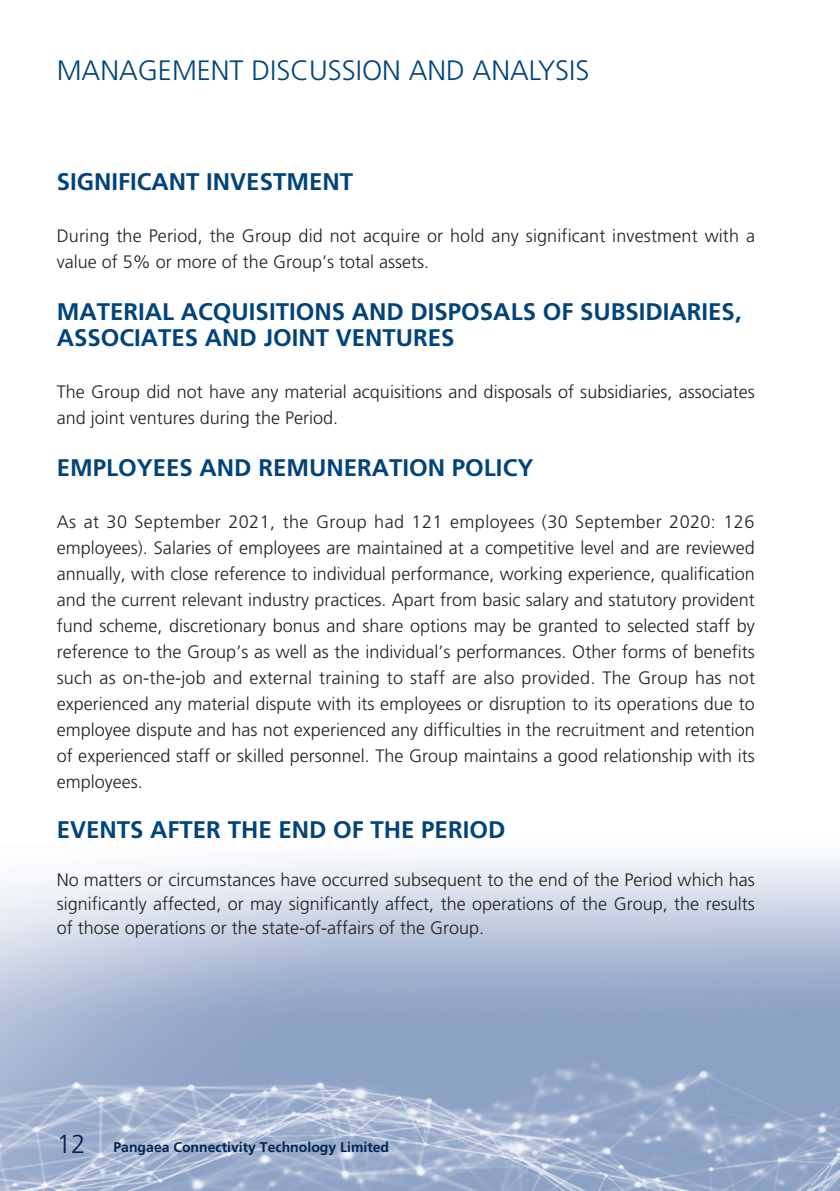
<style>
.page{position:relative;width:840px;height:1191px;background:#fff}
.page>*{position:absolute;margin:0;border:0;box-sizing:border-box;transform-origin:0 0}
.t1{font:300 28px "Frutiger LT Std";color:#00447b}
._01_H1{font:700 24px/26px "Frutiger LT Std";color:#00447b}
._00_txt{font:300 18px/26px "Frutiger LT Std";color:#231f20}
.t2{font:700 14px "Frutiger LT Std";color:#002350}
.s1{font-weight:300;font-size:26px}
</style>
<div class="page">
<img style="left:0;top:857px;width:839px;height:334px">
<h1 class="t1" style="left:57px;top:54px;width:534px">MANAGEMENT DISCUSSION AND ANALYSIS</h1>
<p class="_01_H1" style="left:57px;top:169px;width:298px">SIGNIFICANT INVESTMENT</p>
<p class="_00_txt" style="left:57px;top:223px;width:699px">During the Period, the Group did not acquire or hold any significant investment with a value of 5% or more of the Group’s total assets.</p>
<p class="_01_H1" style="left:57px;top:299px;width:686px">MATERIAL ACQUISITIONS AND DISPOSALS OF SUBSIDIARIES,<br>ASSOCIATES AND JOINT VENTURES</p>
<p class="_00_txt" style="left:57px;top:379px;width:699px">The Group did not have any material acquisitions and disposals of subsidiaries, associates and joint ventures during the Period.</p>
<p class="_01_H1" style="left:57px;top:455px;width:478px">EMPLOYEES AND REMUNERATION POLICY</p>
<p class="_00_txt" style="left:57px;top:509px;width:699px;text-align:justify">As at 30 September 2021, the Group had 121 employees (30 September 2020: 126 employees). Salaries of employees are maintained at a competitive level and are reviewed annually, with close reference to individual performance, working experience, qualification and the current relevant industry practices. Apart from basic salary and statutory provident fund scheme, discretionary bonus and share options may be granted to selected staff by reference to the Group’s as well as the individual’s performances. Other forms of benefits such as on-the-job and external training to staff are also provided. The Group has not experienced any material dispute with its employees or disruption to its operations due to employee dispute and has not experienced any difficulties in the recruitment and retention of experienced staff or skilled personnel. The Group maintains a good relationship with its employees.</p>
<p class="_01_H1" style="left:57px;top:817px;width:450px">EVENTS AFTER THE END OF THE PERIOD</p>
<p class="_00_txt" style="left:57px;top:868px;width:699px;line-height:24px;text-align:justify">No matters or circumstances have occurred subsequent to the end of the Period which has significantly affected, or may significantly affect, the operations of the Group, the results of those operations or the state-of-affairs of the Group.</p>
<p class="t2" style="left:57px;top:1139px;width:334px"><span class="s1">12</span> Pangaea Connectivity Technology Limited</p>
</div>
